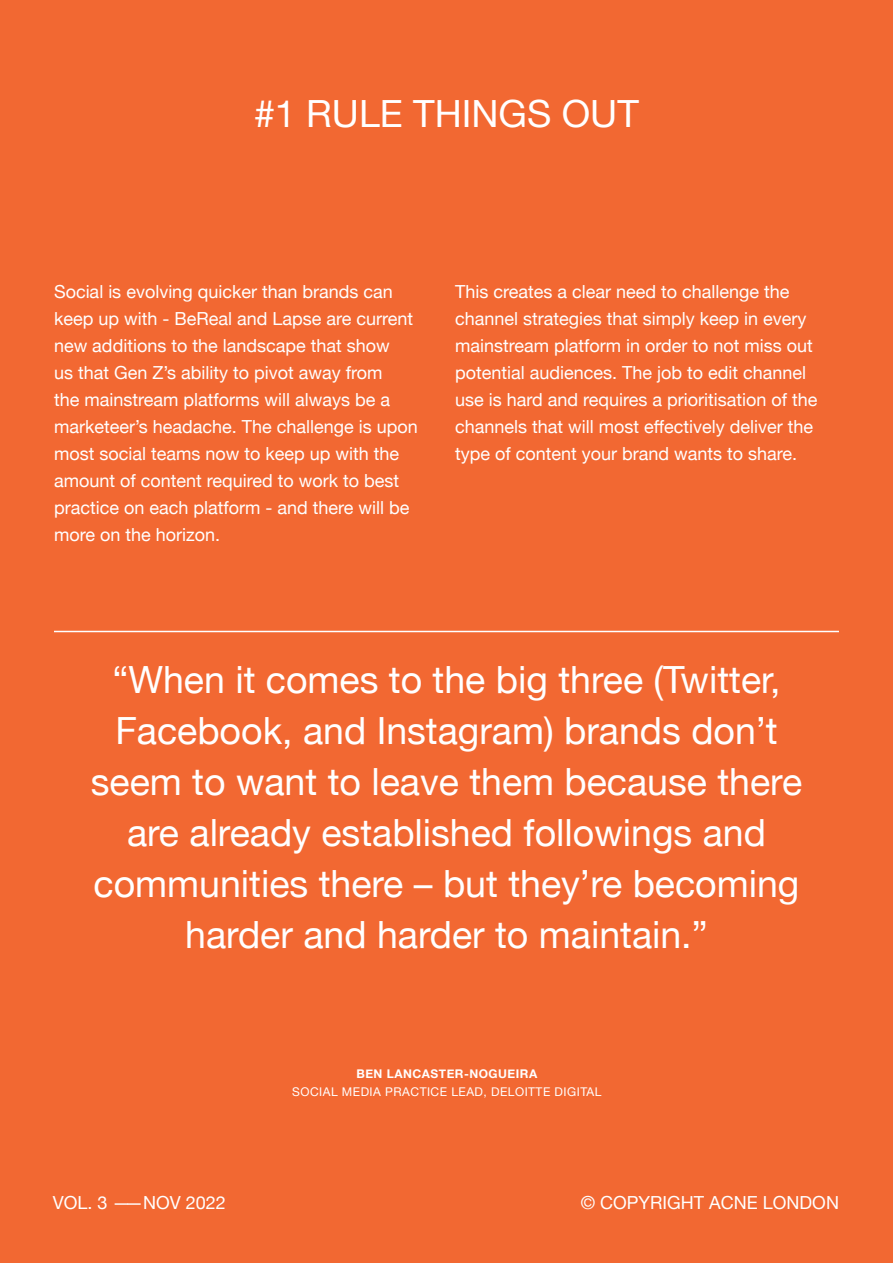
<style>
.page{position:relative;width:893px;height:1263px;background:#f26832}
.page>*{position:absolute;margin:0;border:0;box-sizing:border-box;transform-origin:0 0}
.t1{font:37.5px/51px "Helvetica Neue";color:#fff;text-align:center}
.t2{font:18px/27px "Helvetica Neue";color:#fff}
.t3{font:12px "Helvetica Neue";letter-spacing:.04em;color:#fff}
.t4{font:700 12px "Helvetica Neue";letter-spacing:.04em;color:#fff}
</style>
<div class="page">
<hr style="left:54px;top:631px;width:785px;height:1px;background:#fff">
<p class="t1" style="left:254px;top:90px;width:386px">#1 RULE THINGS OUT</p>
<p class="t2" style="left:54px;top:279px;width:365px">Social is evolving quicker than brands can keep up with - BeReal and Lapse are current new additions to the landscape that show<br>us that Gen Z’s ability to pivot away from<br>the mainstream platforms will always be a marketeer’s headache. The challenge is upon most social teams now to keep up with the amount of content required to work to best practice on each platform - and there will be more on the horizon.</p>
<p class="t2" style="left:455px;top:279px;width:364px">This creates a clear need to challenge the channel strategies that simply keep in every mainstream platform in order to not miss out potential audiences. The job to edit channel use is hard and requires a prioritisation of the channels that will most effectively deliver the type of content your brand wants to share.</p>
<p class="t1" style="left:91px;top:656px;width:713px">“When it comes to the big three (Twitter, Facebook, and Instagram) brands don’t seem to want to leave them because there are already established followings and communities there – but they’re becoming harder and harder to maintain.”</p>
<p class="t4" style="left:356px;top:1064px;width:182px">BEN LANCASTER-NOGUEIRA</p>
<p class="t3" style="left:292px;top:1083px;width:311px">SOCIAL MEDIA PRACTICE LEAD, DELOITTE DIGITAL</p>
<p class="t2" style="left:53px;top:1190px;width:175px">VOL. 3 ——NOV 2022</p>
<p class="t2" style="left:581px;top:1190px;width:260px">© COPYRIGHT ACNE LONDON</p>
</div>
